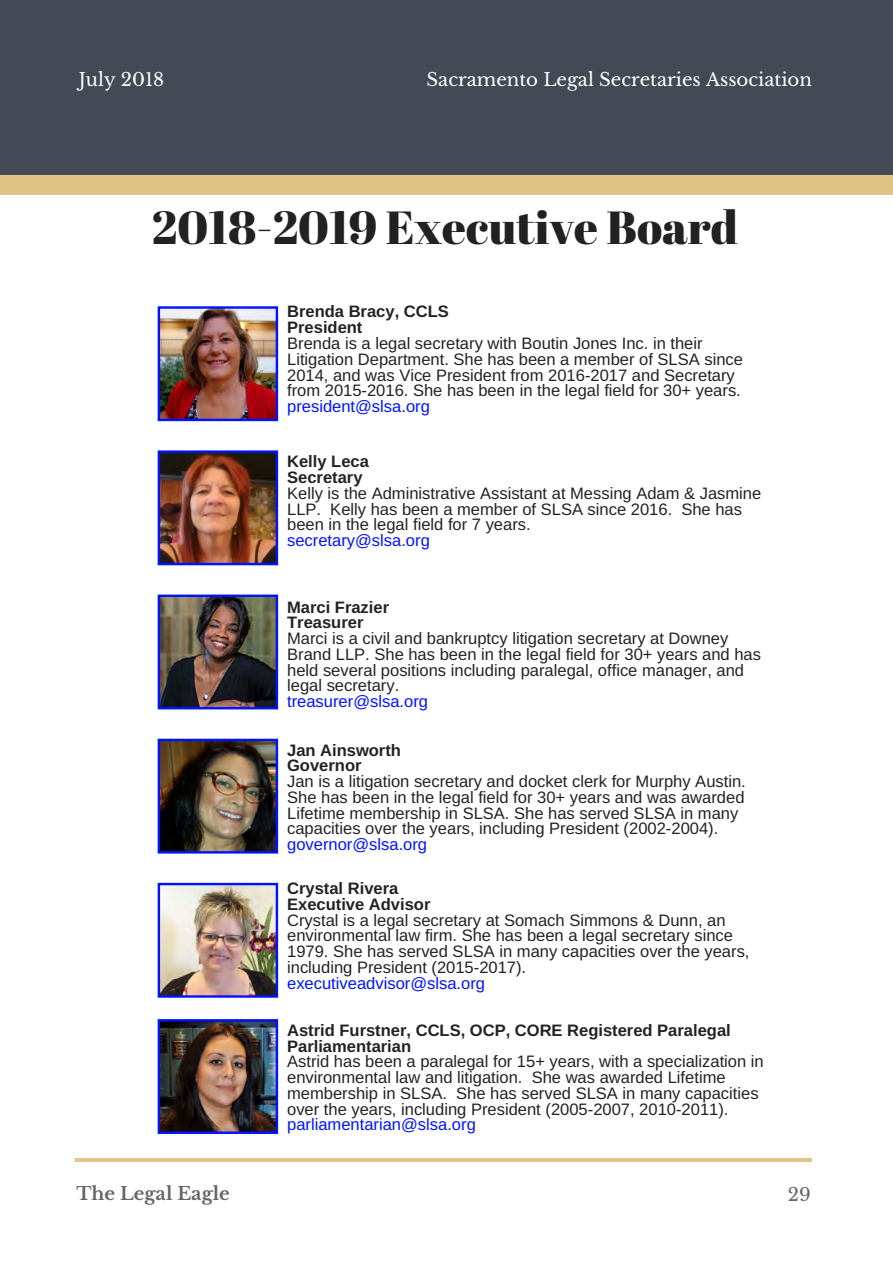
<style>
.page{position:relative;width:893px;height:1263px;background:#fff}
.page>*{position:absolute;margin:0;border:0;box-sizing:border-box;transform-origin:0 0}
.t1{font:46.35px "Abril Fatface";color:#222}
.t2{font:18.15px "Libre Baskerville";color:#fff}
.t3{font:700 18.15px "Libre Baskerville";color:#666}
.t4{font:18.15px "Libre Baskerville";color:#666}
.t5{font:16.5px/15.8px "Arimo";color:#222}
.t6{font:700 16.5px/15.8px "Arimo";color:#222}
.t7{font:16.5px "Arimo";color:#0013ff}
</style>
<div class="page">
<div style="left:0;top:163px;width:893px;height:32px;background:#dec587"></div>
<div style="left:0;top:0;width:893px;height:175px;background:#444956"></div>
<hr style="left:75px;top:1159px;width:737px;height:3px;background:#dec587">
<img style="left:158px;top:306px;width:120px;height:115px">
<img style="left:158px;top:450px;width:120px;height:115px">
<img style="left:158px;top:594px;width:120px;height:115px">
<img style="left:158px;top:739px;width:120px;height:114px">
<img style="left:158px;top:883px;width:120px;height:115px">
<img style="left:158px;top:1019px;width:120px;height:115px">
<p class="t2" style="left:79px;top:68px;width:87px">July 2018</p>
<p class="t2" style="left:427px;top:68px;width:387px">Sacramento Legal Secretaries Association</p>
<h1 class="t1" style="left:152px;top:195px;width:587px">2018-2019 Executive Board</h1>
<p class="t6" style="left:287px;top:304px;width:163px">Brenda Bracy, CCLS<br>President</p>
<p class="t5" style="left:287px;top:335px;width:457px">Brenda is a legal secretary with Boutin Jones Inc. in their Litigation Department. She has been a member of SLSA since 2014, and was Vice President from 2016-2017 and Secretary from 2015-2016. She has been in the legal field for 30+ years.</p>
<p class="t7" style="left:287px;top:397px;width:144px">president@slsa.org</p>
<p class="t6" style="left:287px;top:454px;width:83px">Kelly Leca<br>Secretary</p>
<p class="t5" style="left:287px;top:485px;width:476px">Kelly is the Administrative Assistant at Messing Adam &amp; Jasmine<br>LLP. Kelly has been a member of SLSA since 2016. She has been in the legal field for 7 years.</p>
<p class="t7" style="left:287px;top:531px;width:144px">secretary@slsa.org</p>
<p class="t6" style="left:287px;top:599px;width:104px">Marci Frazier<br>Treasurer</p>
<p class="t5" style="left:287px;top:630px;width:475px">Marci is a civil and bankruptcy litigation secretary at Downey Brand LLP. She has been in the legal field for 30+ years and has held several positions including paralegal, office manager, and legal secretary.</p>
<p class="t7" style="left:287px;top:692px;width:142px">treasurer@slsa.org</p>
<p class="t6" style="left:287px;top:742px;width:115px">Jan Ainsworth<br>Governor</p>
<p class="t5" style="left:287px;top:773px;width:460px">Jan is a litigation secretary and docket clerk for Murphy Austin.<br>She has been in the legal field for 30+ years and was awarded Lifetime membership in SLSA. She has served SLSA in many capacities over the years, including President (2002-2004).</p>
<p class="t7" style="left:287px;top:835px;width:142px">governor@slsa.org</p>
<p class="t6" style="left:287px;top:880px;width:145px">Crystal Rivera<br>Executive Advisor</p>
<p class="t5" style="left:287px;top:912px;width:464px">Crystal is a legal secretary at Somach Simmons &amp; Dunn, an environmental law firm. She has been a legal secretary since 1979. She has served SLSA in many capacities over the years, including President (2015-2017).</p>
<p class="t7" style="left:287px;top:974px;width:199px">executiveadvisor@slsa.org</p>
<p class="t6" style="left:287px;top:1022px;width:445px">Astrid Furstner, CCLS, OCP, CORE Registered Paralegal<br>Parliamentarian</p>
<p class="t5" style="left:287px;top:1054px;width:478px">Astrid has been a paralegal for 15+ years, with a specialization in environmental law and litigation. She was awarded Lifetime membership in SLSA. She has served SLSA in many capacities over the years, including President (2005-2007, 2010-2011).</p>
<p class="t7" style="left:287px;top:1115px;width:190px">parliamentarian@slsa.org</p>
<p class="t3" style="left:77px;top:1182px;width:155px">The Legal Eagle</p>
<p class="t4" style="left:788px;top:1183px;width:24px">29</p>
</div>
